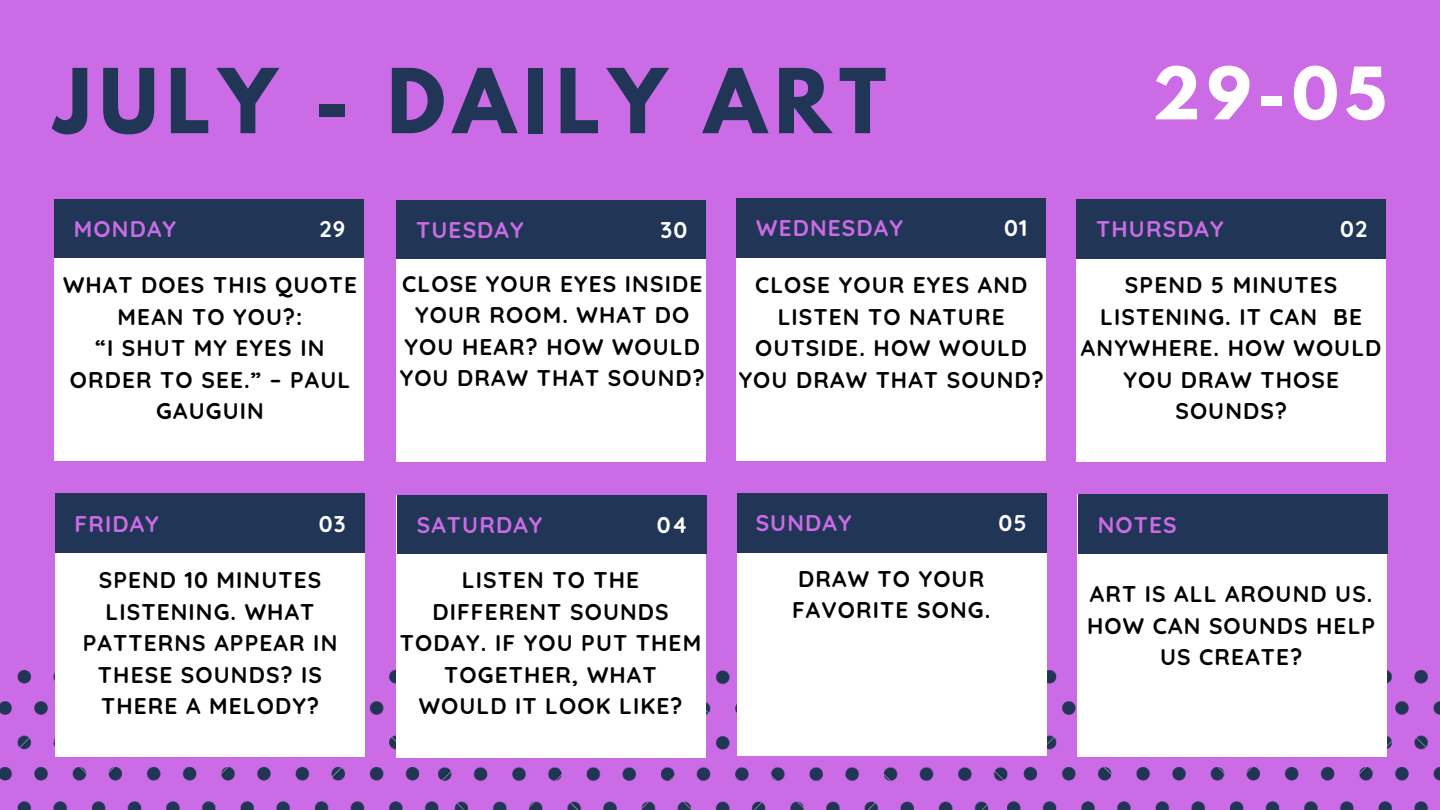
<style>
.page{position:relative;width:1440px;height:810px;background:#cb6ce6}
.page>*{position:absolute;margin:0;border:0;box-sizing:border-box;transform-origin:0 0}
.t1{font:700 79.2px "League Spartan";letter-spacing:.1em;color:#213656}
.t2{font:700 64px "League Spartan";color:#fff}
.t3{font:700 22.6px/31.5px "Quicksand";letter-spacing:.05em;color:#000;text-align:center}
.t4{font:700 22.6px "Quicksand";letter-spacing:.05em;color:#cb6ce6}
.t5{font:700 22.6px "Quicksand";letter-spacing:.05em;color:#fff}
</style>
<div class="page">
<div style="left:54px;top:199px;width:310px;height:262px;background:#fff"></div>
<div style="left:396px;top:200px;width:309px;height:262px;background:#fff"></div>
<div style="left:736px;top:199px;width:310px;height:261px;background:#fff"></div>
<div style="left:1077px;top:200px;width:309px;height:261px;background:#fff"></div>
<img style="left:0;top:671px;width:1440px;height:139px">
<div style="left:55px;top:495px;width:310px;height:261px;background:#fff"></div>
<div style="left:397px;top:495px;width:309px;height:262px;background:#fff"></div>
<div style="left:737px;top:494px;width:310px;height:262px;background:#fff"></div>
<div style="left:1077px;top:495px;width:310px;height:262px;background:#fff"></div>
<div style="left:54px;top:199px;width:310px;height:59px;background:#213656"></div>
<div style="left:396px;top:200px;width:310px;height:59px;background:#213656"></div>
<div style="left:736px;top:199px;width:310px;height:58px;background:#213656"></div>
<div style="left:1076px;top:200px;width:310px;height:58px;background:#213656"></div>
<div style="left:55px;top:494px;width:309px;height:58px;background:#213656"></div>
<div style="left:397px;top:495px;width:310px;height:59px;background:#213656"></div>
<div style="left:737px;top:494px;width:310px;height:58px;background:#213656"></div>
<div style="left:1078px;top:495px;width:310px;height:58px;background:#213656"></div>
<h1 class="t1" style="left:54px;top:62px;width:834px">JULY - DAILY ART</h1>
<h2 class="t2" style="left:1152px;top:62px;width:235px">29-05</h2>
<p class="t4" style="left:74px;top:214px;width:104px">MONDAY</p>
<p class="t5" style="left:319px;top:214px;width:27px">29</p>
<p class="t4" style="left:416px;top:215px;width:109px">TUESDAY</p>
<p class="t5" style="left:660px;top:215px;width:28px">30</p>
<p class="t4" style="left:756px;top:214px;width:148px">WEDNESDAY</p>
<p class="t5" style="left:1004px;top:214px;width:25px">01</p>
<p class="t4" style="left:1096px;top:215px;width:129px">THURSDAY</p>
<p class="t5" style="left:1340px;top:215px;width:29px">02</p>
<p class="t3" style="left:63px;top:269px;width:296px">WHAT DOES THIS QUOTE<br>MEAN TO YOU?:<br>“I SHUT MY EYES IN<br>ORDER TO SEE.” – PAUL<br>GAUGUIN</p>
<p class="t3" style="left:400px;top:268px;width:307px">CLOSE YOUR EYES INSIDE<br>YOUR ROOM. WHAT DO<br>YOU HEAR? HOW WOULD<br>YOU DRAW THAT SOUND?</p>
<p class="t3" style="left:739px;top:269px;width:307px">CLOSE YOUR EYES AND<br>LISTEN TO NATURE<br>OUTSIDE. HOW WOULD<br>YOU DRAW THAT SOUND?</p>
<p class="t3" style="left:1081px;top:269px;width:302px">SPEND 5 MINUTES<br>LISTENING. IT CAN BE<br>ANYWHERE. HOW WOULD<br>YOU DRAW THOSE<br>SOUNDS?</p>
<p class="t4" style="left:74px;top:509px;width:86px">FRIDAY</p>
<p class="t5" style="left:319px;top:509px;width:28px">03</p>
<p class="t4" style="left:417px;top:511px;width:127px">SATURDAY</p>
<p class="t5" style="left:657px;top:511px;width:33px">04</p>
<p class="t4" style="left:756px;top:509px;width:97px">SUNDAY</p>
<p class="t5" style="left:999px;top:509px;width:30px">05</p>
<p class="t4" style="left:1098px;top:510px;width:80px">NOTES</p>
<p class="t3" style="left:83px;top:564px;width:256px">SPEND 10 MINUTES<br>LISTENING. WHAT<br>PATTERNS APPEAR IN<br>THESE SOUNDS? IS<br>THERE A MELODY?</p>
<p class="t3" style="left:400px;top:564px;width:303px">LISTEN TO THE<br>DIFFERENT SOUNDS<br>TODAY. IF YOU PUT THEM<br>TOGETHER, WHAT<br>WOULD IT LOOK LIKE?</p>
<p class="t3" style="left:792px;top:562px;width:200px;text-align:left">DRAW TO YOUR<br>FAVORITE SONG.</p>
<p class="t3" style="left:1087px;top:578px;width:289px">ART IS ALL AROUND US.<br>HOW CAN SOUNDS HELP<br>US CREATE?</p>
</div>
